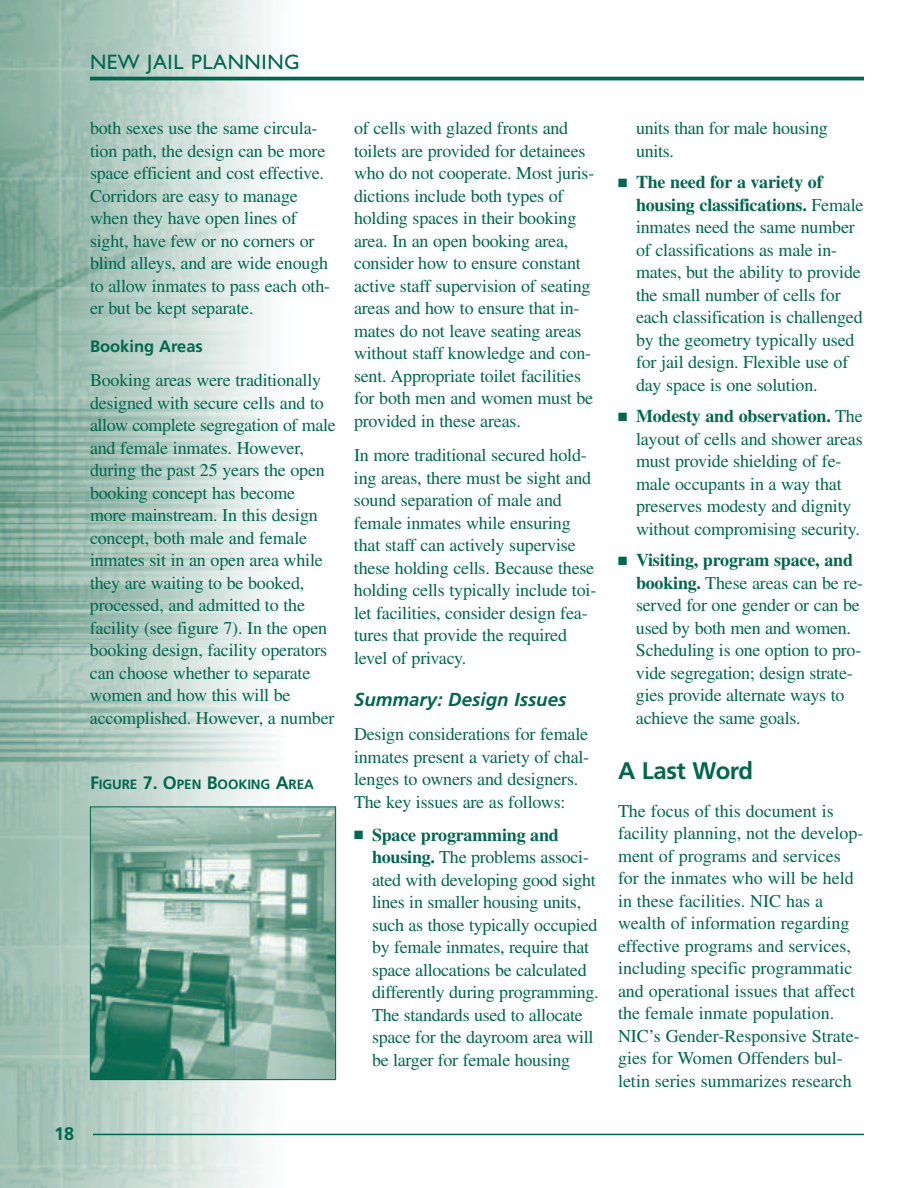
<style>
.page{position:relative;width:918px;height:1188px;background:#fff}
.page>*{position:absolute;margin:0;border:0;box-sizing:border-box;transform-origin:0 0}
.t1{font:700 24px "Frutiger";letter-spacing:-.015em;color:#01674d}
.t2{font:21px "Gill Sans";letter-spacing:.025em;color:#01674d}
.t3{font:italic 700 18.75px "Frutiger";color:#01674d}
.t4{font:700 18.15px "Frutiger";color:#01674d}
.t5{font:18px/22.5px "Times";letter-spacing:-.01em;color:#01674d}
.t6{font:700 16.5px "Frutiger";color:#01674d}
.t7{font:700 13.5px "Frutiger";letter-spacing:-.01em;color:#01674d}
.s1{font-size:18px}
.s2{font-weight:700}
</style>
<div class="page">
<img style="left:0;top:0;width:310px;height:1188px">
<hr style="left:90px;top:77px;width:774px;height:3px;background:#01674d">
<hr style="left:93px;top:1134px;width:771px;height:1px;background:#01674d">
<img style="left:92px;top:808px;width:242px;height:270px">
<div style="left:90px;top:806px;width:246px;height:274px;border:1px solid #01674d"></div>
<p class="t2" style="left:90px;top:54px;width:211px">NEW JAIL PLANNING</p>
<p class="t5" style="left:90px;top:119px;width:242px">both sexes use the same circula&shy;tion path, the design can be more space efficient and cost effective.<br>Corridors are easy to manage when they have open lines of sight, have few or no corners or blind alleys, and are wide enough to allow inmates to pass each oth&shy;er but be kept separate.</p>
<p class="t6" style="left:90px;top:339px;width:114px">Booking Areas</p>
<p class="t5" style="left:90px;top:371px;width:247px">Booking areas were traditionally designed with secure cells and to allow complete segregation of male and female inmates. However, during the past 25 years the open booking concept has become more mainstream. In this design concept, both male and female inmates sit in an open area while they are waiting to be booked, processed, and admitted to the facility (see figure 7). In the open booking design, facility operators can choose whether to separate women and how this will be accomplished. However, a number</p>
<p class="t7" style="left:90px;top:779px;width:225px"><span class="s1">F</span>IGURE <span class="s1">7. O</span>PEN <span class="s1">B</span>OOKING <span class="s1">A</span>REA</p>
<p class="t5" style="left:354px;top:119px;width:242px">of cells with glazed fronts and toilets are provided for detainees who do not cooperate. Most juris&shy;dictions include both types of holding spaces in their booking area. In an open booking area, consider how to ensure constant active staff supervision of seating areas and how to ensure that in&shy;mates do not leave seating areas without staff knowledge and con&shy;sent. Appropriate toilet facilities for both men and women must be provided in these areas.</p>
<p class="t5" style="left:354px;top:446px;width:244px">In more traditional secured hold&shy;ing areas, there must be sight and sound separation of male and female inmates while ensuring that staff can actively supervise these holding cells. Because these holding cells typically include toi&shy;let facilities, consider design fea&shy;tures that provide the required level of privacy.</p>
<h3 class="t3" style="left:354px;top:691px;width:214px">Summary: Design Issues</h3>
<p class="t5" style="left:354px;top:725px;width:237px">Design considerations for female inmates present a variety of chal&shy;lenges to owners and designers.<br>The key issues are as follows:</p>
<p class="t5" style="left:372px;top:825px;width:228px;text-indent:-18px">❋ <span class="s2">Space programming and housing.</span> The problems associ&shy;ated with developing good sight lines in smaller housing units, such as those typically occupied by female inmates, require that space allocations be calculated differently during programming.<br>The standards used to allocate space for the dayroom area will be larger for female housing</p>
<p class="t4" style="left:54px;top:1126px;width:22px">18</p>
<p class="t5" style="left:636px;top:119px;width:193px">units than for male housing</p>
<p class="t5" style="left:636px;top:141px;width:40px">units.</p>
<p class="t5" style="left:636px;top:173px;width:229px;text-indent:-18px">❋ <span class="s2">The need for a variety of housing classifications.</span> Female inmates need the same number of classifications as male in&shy;mates, but the ability to provide the small number of cells for each classification is challenged by the geometry typically used for jail design. Flexible use of day space is one solution.</p>
<p class="t5" style="left:636px;top:407px;width:228px;text-indent:-18px">❋ <span class="s2">Modesty and observation.</span> The layout of cells and shower areas must provide shielding of fe&shy;male occupants in a way that preserves modesty and dignity without compromising security.</p>
<p class="t5" style="left:636px;top:551px;width:229px;text-indent:-18px">❋ <span class="s2">Visiting, program space, and booking.</span> These areas can be re&shy;served for one gender or can be used by both men and women.<br>Scheduling is one option to pro&shy;vide segregation; design strate&shy;gies provide alternate ways to achieve the same goals.</p>
<h2 class="t1" style="left:618px;top:761px;width:137px">A Last Word</h2>
<p class="t5" style="left:618px;top:801px;width:247px">The focus of this document is facility planning, not the develop&shy;ment of programs and services for the inmates who will be held in these facilities. NIC has a wealth of information regarding effective programs and services, including specific programmatic and operational issues that affect the female inmate population.<br>NIC’s Gender-Responsive Strate&shy;gies for Women Offenders bul&shy;letin series summarizes research</p>
</div>
